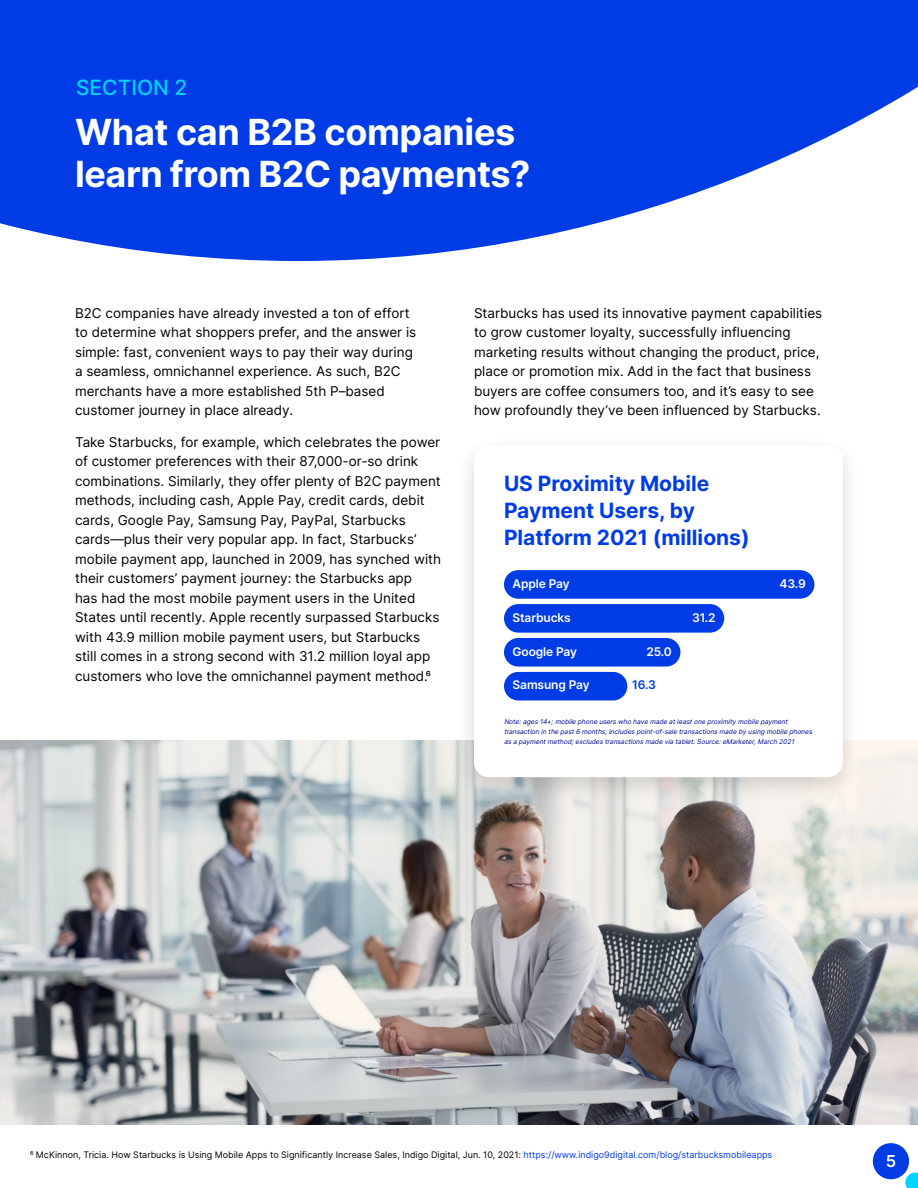
<style>
.page{position:relative;width:918px;height:1188px;background:#fff}
.page>*{position:absolute;margin:0;border:0;box-sizing:border-box;transform-origin:0 0}
.t1{font:700 36px/42px "Inter";letter-spacing:-.01em;color:#fff}
.t2{font:700 21px/27px "Inter";color:#003ce6}
.t3{font:500 21px "Inter";color:#00d4ff}
.t4{font:600 16.5px "Inter";color:#fff}
.t5{font:13.5px/19.5px "Inter";color:#000}
.t6{font:600 12px "Inter";letter-spacing:-.01em;color:#fff}
.t7{font:600 12px "Inter";color:#003ce6}
.t8{font:9px "Inter";color:#000}
.t9{font:italic 6.6px/9.6px "Inter";color:#000a91}
.s1{color:#003ce6}
</style>
<div class="page">
<img style="left:0;top:741px;width:918px;height:384px">
<svg style="left:0;top:0;width:918px;height:261px;fill:#003ce6"></svg>
<svg style="left:873px;top:1143px;width:45px;height:45px"></svg>
<div style="left:456px;top:435px;width:405px;height:368px;background:#000;opacity:.15"></div>
<div style="left:474px;top:445px;width:369px;height:332px;background:#fff;border-radius:15px"></div>
<div style="left:504px;top:570px;width:310px;height:29px;background:#003ce6;border-radius:14px"></div>
<div style="left:504px;top:604px;width:220px;height:29px;background:#003ce6;border-radius:14px"></div>
<div style="left:504px;top:638px;width:176px;height:29px;background:#003ce6;border-radius:14px"></div>
<div style="left:504px;top:672px;width:123px;height:28px;background:#003ce6;border-radius:14px"></div>
<p class="t3" style="left:76px;top:72px;width:113px">SECTION 2</p>
<p class="t1" style="left:75px;top:110px;width:457px">What can B2B companies learn from B2C payments?</p>
<p class="t5" style="left:75px;top:303px;width:343px">B2C companies have already invested a ton of effort to determine what shoppers prefer, and the answer is simple: fast, convenient ways to pay their way during a seamless, omnichannel experience. As such, B2C merchants have a more established 5th P–based customer journey in place already.</p>
<p class="t5" style="left:75px;top:432px;width:368px">Take Starbucks, for example, which celebrates the power of customer preferences with their 87,000-or-so drink combinations. Similarly, they offer plenty of B2C payment methods, including cash, Apple Pay, credit cards, debit cards, Google Pay, Samsung Pay, PayPal, Starbucks cards—plus their very popular app. In fact, Starbucks’ mobile payment app, launched in 2009, has synched with their customers’ payment journey: the Starbucks app<br>has had the most mobile payment users in the United States until recently. Apple recently surpassed Starbucks with 43.9 million mobile payment users, but Starbucks still comes in a strong second with 31.2 million loyal app customers who love the omnichannel payment method.6</p>
<p class="t5" style="left:474px;top:303px;width:350px">Starbucks has used its innovative payment capabilities to grow customer loyalty, successfully influencing marketing results without changing the product, price, place or promotion mix. Add in the fact that business buyers are coffee consumers too, and it’s easy to see how profoundly they’ve been influenced by Starbucks.</p>
<p class="t2" style="left:504px;top:470px;width:247px">US Proximity Mobile<br>Payment Users, by<br>Platform 2021 (millions)</p>
<p class="t6" style="left:513px;top:575px;width:59px">Apple Pay</p>
<p class="t6" style="left:780px;top:575px;width:28px">43.9</p>
<p class="t6" style="left:513px;top:608px;width:60px">Starbucks</p>
<p class="t6" style="left:513px;top:642px;width:66px">Google Pay</p>
<p class="t6" style="left:513px;top:676px;width:79px">Samsung Pay</p>
<p class="t6" style="left:692px;top:608px;width:25px">31.2</p>
<p class="t6" style="left:646px;top:642px;width:27px">25.0</p>
<p class="t7" style="left:632px;top:676px;width:25px">16.3</p>
<p class="t9" style="left:504px;top:717px;width:312px">Note:ages14+;mobile phone userswho have made atleastone proximity mobile payment transaction in the past6 months;includespoint-of-sale transactionsmade by using mobile phones asa paymentmethod;excludestransactionsmade via tablet.Source:eMarketer,March 2021</p>
<p class="t8" style="left:30px;top:1148px;width:744px">6 McKinnon, Tricia. How Starbucks is Using Mobile Apps to Significantly Increase Sales, Indigo Digital, Jun. 10, 2021: <span class="s1">https://www.indigo9digital.com/blog/starbucksmobileapps</span></p>
<p class="t4" style="left:886px;top:1149px;width:12px">5</p>
</div>
